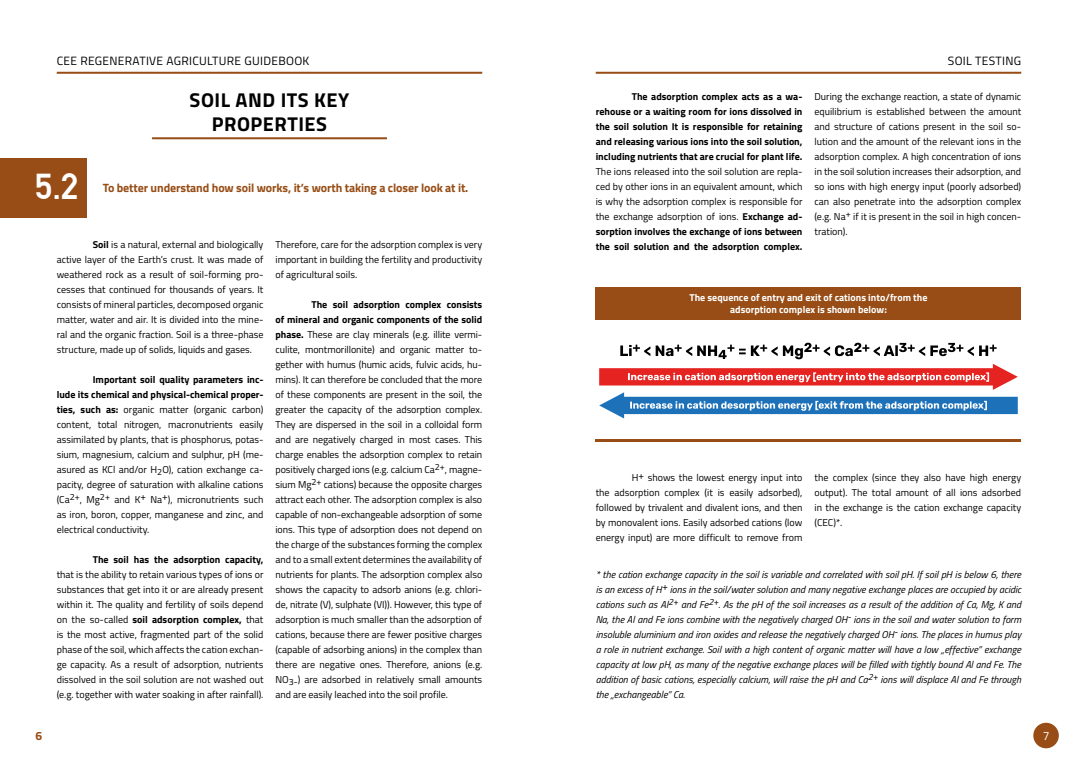
<style>
.page{position:relative;width:1078px;height:766px;background:#fff}
.page>*{position:absolute;margin:0;border:0;box-sizing:border-box;transform-origin:0 0}
.t1{font:36px "Alte DIN1451 Mittelschriftgepraegt";color:#fff}
.t2{font:700 20px/24px "Titillium";letter-spacing:.025em;color:#000;text-align:center}
.t3{font:700 12px "Titillium";letter-spacing:-.01em;color:#974d15}
.t4{font:12px "Titillium";letter-spacing:.025em;color:#000}
.t5{font:12px "Titillium";color:#fff}
.t6{font:10px/15px "Titillium";color:#000;text-align:justify}
.t7{font:italic 10px/15px "Titillium";color:#000;text-align:justify}
.t8{font:700 10px/15px "Titillium";color:#000;text-align:justify}
.t9{font:700 10px/12px "Titillium";color:#fff;text-align:center}
.s1{font-weight:700}
</style>
<div class="page">
<div style="left:0;top:158px;width:86px;height:59px;background:#974d15"></div>
<hr style="left:152px;top:137px;width:235px;height:2px;background:#974d15">
<div style="left:595px;top:287px;width:425px;height:33px;background:#974d15"></div>
<hr style="left:595px;top:439px;width:425px;height:2px;background:#974d15">
<svg style="left:599px;top:342px;width:418px;height:76px"></svg>
<hr style="left:57px;top:72px;width:425px;height:2px;background:#974d15">
<hr style="left:595px;top:72px;width:425px;height:2px;background:#974d15">
<div style="left:1033px;top:722px;width:25px;height:26px;background:#974d15;border-radius:50%"></div>
<p class="t4" style="left:57px;top:52px;width:254px">CEE REGENERATIVE AGRICULTURE GUIDEBOOK</p>
<p class="t4" style="left:947px;top:52px;width:75px">SOIL TESTING</p>
<p class="t6" style="left:814px;top:88px;width:208px">During the exchange reaction, a state of dynamic equilibrium is established between the amount and structure of cations present in the soil so&shy;lution and the amount of the relevant ions in the adsorption complex. A high concentration of ions in the soil solution increases their adsorption, and so ions with high energy input (poorly adsorbed) can also penetrate into the adsorption complex (e.g. Na<sup>+</sup> if it is present in the soil in high concen&shy;tration).</p>
<h2 class="t2" style="left:189px;top:87px;width:161px">SOIL AND ITS KEY<br>PROPERTIES</h2>
<p class="t8" style="left:595px;top:88px;width:208px;text-indent:36px">The adsorption complex acts as a wa&shy;rehouse or a waiting room for ions dissolved in the soil solution It is responsible for retaining and releasing various ions into the soil solution, including nutrients that are crucial for plant life.</p>
<p class="t6" style="left:595px;top:163px;width:208px">The ions released into the soil solution are repla&shy;ced by other ions in an equivalent amount, which is why the adsorption complex is responsible for the exchange adsorption of ions. <span class="s1">Exchange ad&shy;sorption involves the exchange of ions between the soil solution and the adsorption complex.</span></p>
<h1 class="t1" style="left:35px;top:165px;width:45px">5.2</h1>
<p class="t3" style="left:103px;top:179px;width:367px">To better understand how soil works, it’s worth taking a closer look at it.</p>
<p class="t6" style="left:275px;top:236px;width:208px">Therefore, care for the adsorption complex is very important in building the fertility and productivity of agricultural soils.</p>
<p class="t6" style="left:275px;top:296px;width:208px;text-indent:36px"><span class="s1">The soil adsorption complex consists of mineral and organic components of the solid phase.</span> These are clay minerals (e.g. illite vermi&shy;culite, montmorillonite) and organic matter to&shy;gether with humus (humic acids, fulvic acids, hu&shy;mins). It can therefore be concluded that the more of these components are present in the soil, the greater the capacity of the adsorption complex.<br>They are dispersed in the soil in a colloidal form and are negatively charged in most cases. This charge enables the adsorption complex to retain positively charged ions (e.g. calcium Ca<sup>2+</sup>, magne&shy;sium Mg<sup>2+</sup> cations) because the opposite charges attract each other. The adsorption complex is also capable of non-exchangeable adsorption of some ions. This type of adsorption does not depend on the charge of the substances forming the complex and to a small extent determines the availability of nutrients for plants. The adsorption complex also shows the capacity to adsorb anions (e.g. chlori&shy;de, nitrate (V), sulphate (VI)). However, this type of adsorption is much smaller than the adsorption of cations, because there are fewer positive charges (capable of adsorbing anions) in the complex than there are negative ones. Therefore, anions (e.g.<br>NO<sub>3-</sub>) are adsorbed in relatively small amounts and are easily leached into the soil profile.</p>
<p class="t6" style="left:57px;top:236px;width:208px;text-indent:36px"><span class="s1">Soil</span> is a natural, external and biologically active layer of the Earth’s crust. It was made of weathered rock as a result of soil-forming pro&shy;cesses that continued for thousands of years. It consists of mineral particles, decomposed organic matter, water and air. It is divided into the mine&shy;ral and the organic fraction. Soil is a three-phase structure, made up of solids, liquids and gases.</p>
<p class="t6" style="left:57px;top:371px;width:208px;text-indent:36px"><span class="s1">Important soil quality parameters inc&shy;lude its chemical and physical-chemical proper&shy;ties, such as:</span> organic matter (organic carbon) content, total nitrogen, macronutrients easily assimilated by plants, that is phosphorus, potas&shy;sium, magnesium, calcium and sulphur, pH (me&shy;asured as KCl and/or H<sub>2</sub>O), cation exchange ca&shy;pacity, degree of saturation with alkaline cations (Ca<sup>2+</sup>, Mg<sup>2+</sup> and K+ Na+), micronutrients such as iron, boron, copper, manganese and zinc, and electrical conductivity.</p>
<p class="t8" style="left:93px;top:551px;width:172px">The soil has the adsorption capacity,</p>
<p class="t6" style="left:57px;top:566px;width:208px">that is the ability to retain various types of ions or substances that get into it or are already present within it. The quality and fertility of soils depend on the so-called <span class="s1">soil adsorption complex,</span> that is the most active, fragmented part of the solid phase of the soil, which affects the cation exchan&shy;ge capacity. As a result of adsorption, nutrients dissolved in the soil solution are not washed out (e.g. together with water soaking in after rainfall).</p>
<p class="t9" style="left:689px;top:290px;width:239px">The sequence of entry and exit of cations into/from the adsorption complex is shown below:</p>
<p class="t6" style="left:814px;top:469px;width:208px">the complex (since they also have high energy output). The total amount of all ions adsorbed in the exchange is the cation exchange capacity (CEC)*.</p>
<p class="t6" style="left:595px;top:469px;width:208px;text-indent:36px">H+ shows the lowest energy input into the adsorption complex (it is easily adsorbed), followed by trivalent and divalent ions, and then by monovalent ions. Easily adsorbed cations (low energy input) are more difficult to remove from</p>
<p class="t7" style="left:595px;top:566px;width:427px">* the cation exchange capacity in the soil is variable and correlated with soil pH. If soil pH is below 6, there is an excess of H+ ions in the soil/water solution and many negative exchange places are occupied by acidic cations such as Al<sup>2+</sup> and Fe<sup>2+</sup>. As the pH of the soil increases as a result of the addition of Ca, Mg, K and Na, the Al and Fe ions combine with the negatively charged OH- ions in the soil and water solution to form insoluble aluminium and iron oxides and release the negatively charged OH- ions. The places in humus play a role in nutrient exchange. Soil with a high content of organic matter will have a low „effective” exchange capacity at low pH, as many of the negative exchange places will be filled with tightly bound Al and Fe. The addition of basic cations, especially calcium, will raise the pH and Ca<sup>2+</sup> ions will displace Al and Fe through the „exchangeable” Ca.</p>
<p class="t3" style="left:36px;top:726px;width:8px">6</p>
<p class="t5" style="left:1042px;top:726px;width:8px">7</p>
</div>
